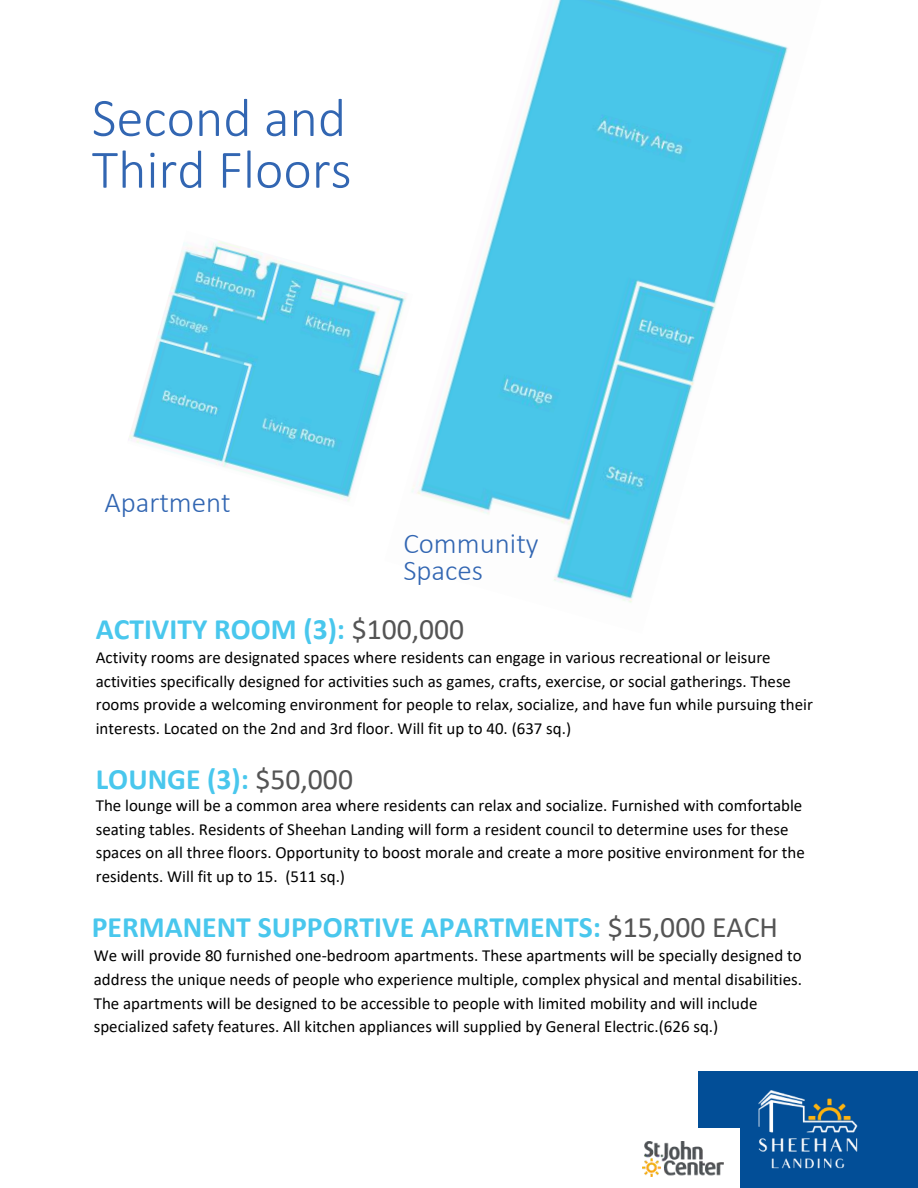
<style>
.page{position:relative;width:918px;height:1188px;background:#fff}
.page>*{position:absolute;margin:0;border:0;box-sizing:border-box;transform-origin:0 0}
.t1{font:300 54.45px/51.8px "Calibri";color:#3266b2}
.t2{font:700 29.7px "Calibri";color:#49c7ed}
.t3{font:300 28.95px/27px "Calibri";color:#3266b2}
.t4{font:16.95px/23.7px "Calibri";color:#000}
.s1{font-weight:400;color:#545454}
</style>
<div class="page">
<div style="left:698px;top:1072px;width:220px;height:116px;background:#024e97"></div>
<img style="left:721px;top:1071px;width:174px;height:98px">
<div style="left:642px;top:1128px;width:98px;height:60px;background:#fff"></div>
<img style="left:642px;top:1142px;width:81px;height:35px">
<img style="left:413px;top:0;width:375px;height:603px">
<img style="left:128px;top:241px;width:285px;height:260px">
<h1 class="t1" style="left:92px;top:96px;width:261px">Second and<br>Third Floors</h1>
<h3 class="t3" style="left:104px;top:491px;width:128px">Apartment</h3>
<h3 class="t3" style="left:403px;top:532px;width:137px">Community<br>Spaces</h3>
<h2 class="t2" style="left:96px;top:616px;width:370px">ACTIVITY ROOM (3): <span class="s1">$100,000</span></h2>
<p class="t4" style="left:96px;top:647px;width:719px">Activity rooms are designated spaces where residents can engage in various recreational or leisure activities specifically designed for activities such as games, crafts, exercise, or social gatherings. These rooms provide a welcoming environment for people to relax, socialize, and have fun while pursuing their interests. Located on the 2nd and 3rd floor. Will fit up to 40. (637 sq.)</p>
<h2 class="t2" style="left:96px;top:767px;width:259px">LOUNGE (3): <span class="s1">$50,000</span></h2>
<p class="t4" style="left:96px;top:795px;width:711px">The lounge will be a common area where residents can relax and socialize. Furnished with comfortable seating tables. Residents of Sheehan Landing will form a resident council to determine uses for these spaces on all three floors. Opportunity to boost morale and create a more positive environment for the residents. Will fit up to 15. (511 sq.)</p>
<h2 class="t2" style="left:92px;top:915px;width:688px">PERMANENT SUPPORTIVE APARTMENTS: <span class="s1">$15,000 EACH</span></h2>
<p class="t4" style="left:94px;top:945px;width:710px">We will provide 80 furnished one-bedroom apartments. These apartments will be specially designed to address the unique needs of people who experience multiple, complex physical and mental disabilities.<br>The apartments will be designed to be accessible to people with limited mobility and will include specialized safety features. All kitchen appliances will supplied by General Electric.(626 sq.)</p>
</div>
